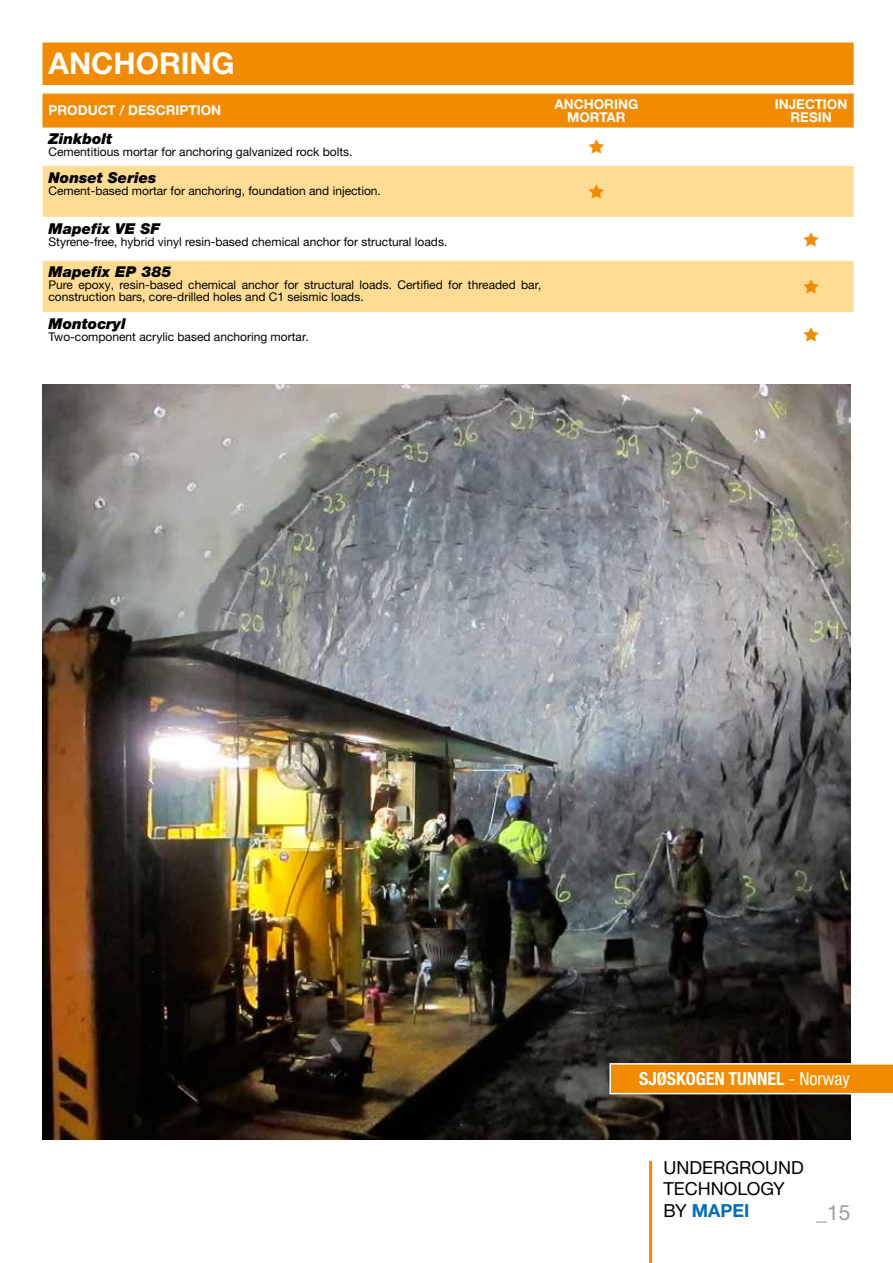
<style>
.page{position:relative;width:893px;height:1263px;background:#fff}
.page>*{position:absolute;margin:0;border:0;box-sizing:border-box;transform-origin:0 0}
.t1{font:700 30px "Helvetica Neue LTW1 G";color:#fff}
.t2{font:21px "Helvetica Neue LTW1 G";color:#9c9c9d}
.t3{font:18px/21.6px "Helvetica Neue LTW1 G";color:#000}
.t4{font:700 condensed 18px "Helvetica Neue LTW1 G";color:#fff}
.t5{font:italic 900 15px "Helvetica Neue LTW1 G";color:#000}
.t6{font:700 13.5px/13.5px "Helvetica Neue LTW1 G";color:#fff;text-align:center}
.t7{font:12px/12px "Helvetica Neue LTW1 G";color:#000}
.s1{font-weight:400}
.s2{font-weight:700;color:#006eb9}
</style>
<div class="page">
<hr style="left:649px;top:1161px;width:3px;height:102px;background:#f28b00">
<svg style="left:43px;top:43px;width:811px;height:85px;background:#f3971a"></svg>
<img style="left:43px;top:385px;width:807px;height:755px">
<svg style="left:609px;top:1063px;width:284px;height:31px;background:#f19416"></svg>
<div style="left:43px;top:166px;width:811px;height:51px;background:#ffdc93"></div>
<div style="left:43px;top:261px;width:811px;height:51px;background:#ffdc93"></div>
<h1 class="t1" style="left:49px;top:45px;width:188px">ANCHORING</h1>
<p class="t6" style="left:49px;top:104px;width:174px">PRODUCT / DESCRIPTION</p>
<p class="t6" style="left:554px;top:97px;width:85px">ANCHORING<br>MORTAR</p>
<p class="t6" style="left:775px;top:97px;width:74px">INJECTION<br>RESIN</p>
<p class="t5" style="left:49px;top:130px;width:65px">Zinkbolt</p>
<p class="t7" style="left:49px;top:146px;width:306px">Cementitious mortar for anchoring galvanized rock bolts.</p>
<p class="t5" style="left:49px;top:168px;width:110px">Nonset Series</p>
<p class="t7" style="left:49px;top:184px;width:334px">Cement-based mortar for anchoring, foundation and injection.</p>
<p class="t5" style="left:49px;top:219px;width:113px">Mapefix VE SF</p>
<p class="t7" style="left:49px;top:235px;width:400px">Styrene-free, hybrid vinyl resin-based chemical anchor for structural loads.</p>
<p class="t5" style="left:49px;top:263px;width:124px">Mapefix EP 385</p>
<p class="t7" style="left:49px;top:279px;width:494px">Pure epoxy, resin-based chemical anchor for structural loads. Certified for threaded bar, construction bars, core-drilled holes and C1 seismic loads.</p>
<p class="t5" style="left:49px;top:314px;width:79px">Montocryl</p>
<p class="t7" style="left:49px;top:330px;width:262px">Two-component acrylic based anchoring mortar.</p>
<h3 class="t4" style="left:639px;top:1068px;width:212px">SJØSKOGEN TUNNEL <span class="s1">- Norway</span></h3>
<h3 class="t3" style="left:663px;top:1156px;width:142px">UNDERGROUND<br>TECHNOLOGY<br>BY <span class="s2">MAPEI</span></h3>
<h2 class="t2" style="left:817px;top:1200px;width:35px">_15</h2>
</div>
